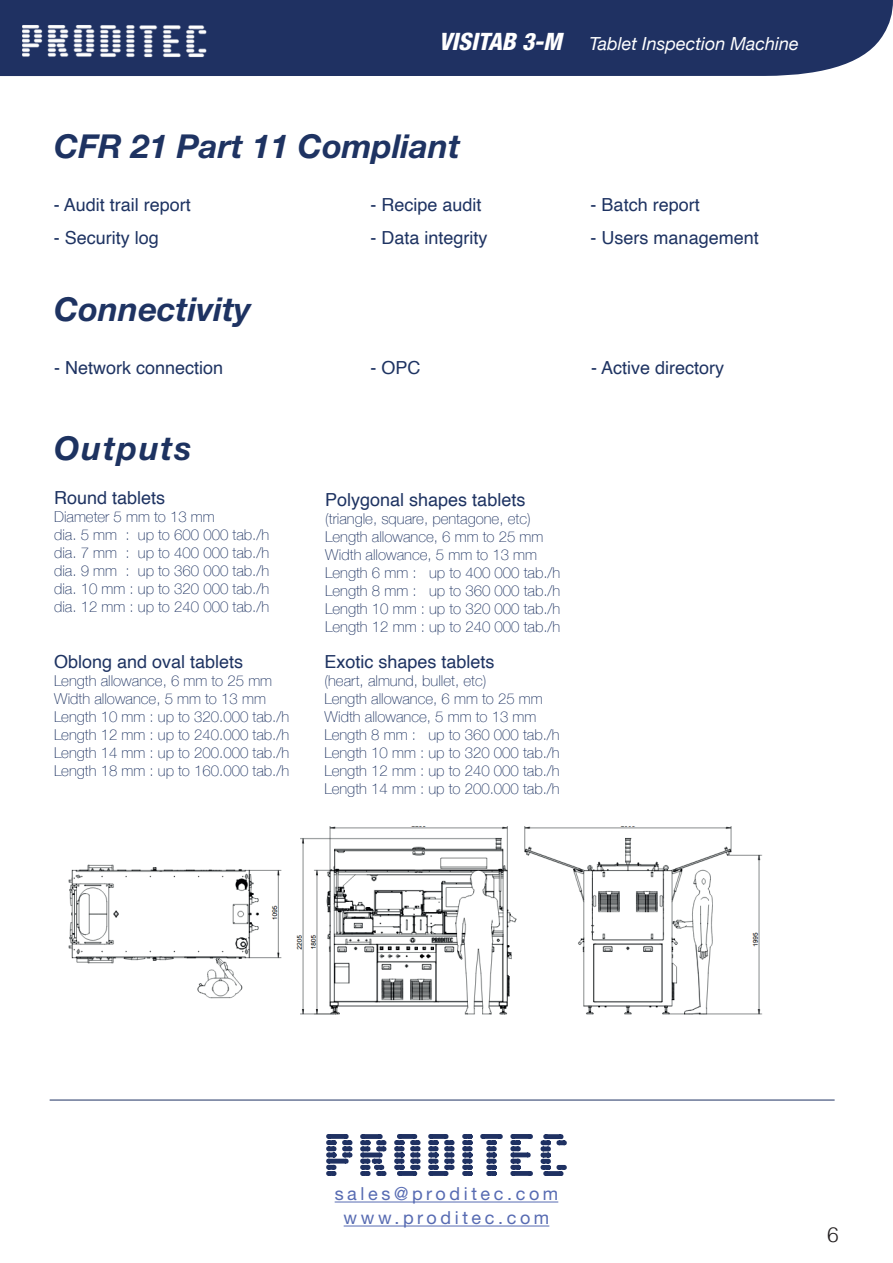
<style>
.page{position:relative;width:893px;height:1263px;background:#fff}
.page>*{position:absolute;margin:0;border:0;box-sizing:border-box;transform-origin:0 0}
.t1{font:italic 700 33px "Helvetica Neue LT Std";color:#1e3362}
.t2{font:italic 700 33px "Helvetica Neue LT Std";letter-spacing:.05em;color:#1d3260}
.t3{font:300 21px "Helvetica";color:#231f20}
.t4{font:18px "Helvetica";color:#1e3362}
.t5{font:18px/24px "Helvetica Neue LT Std";letter-spacing:.2em;color:#576bb2;text-align:center}
.t6{font:italic 18px "Helvetica Neue";color:#fff}
.t7{font:100 15px/18px "Helvetica Neue";color:#1e3362}
.s1{font-family:"Helvetica Neue LT Std";font-weight:800;font-stretch:condensed;font-size:24px}
</style>
<div class="page">
<hr style="left:335px;top:1201px;width:223px;height:1px;background:#576bb2">
<hr style="left:344px;top:1225px;width:205px;height:1px;background:#576bb2">
<hr style="left:50px;top:1100px;width:785px;height:1px;background:#1f3162">
<svg style="left:326px;top:1134px;width:241px;height:42px"></svg>
<img style="left:68px;top:826px;width:695px;height:189px">
<div style="left:347px;top:0;width:546px;height:76px;background:#1f3162"></div>
<img style="left:0;top:0;width:347px;height:76px">
<p class="t6" style="left:439px;top:31px;width:362px"><span class="s1">VISITAB 3-M</span> Tablet Inspection Machine</p>
<h1 class="t1" style="left:54px;top:126px;width:408px">CFR 21 Part 11 Compliant</h1>
<p class="t4" style="left:54px;top:191px;width:139px">- Audit trail report</p>
<p class="t4" style="left:54px;top:224px;width:107px">- Security log</p>
<p class="t4" style="left:370px;top:191px;width:113px">- Recipe audit</p>
<p class="t4" style="left:370px;top:224px;width:119px">- Data integrity</p>
<p class="t4" style="left:591px;top:191px;width:111px">- Batch report</p>
<p class="t4" style="left:591px;top:224px;width:170px">- Users management</p>
<h1 class="t1" style="left:54px;top:289px;width:199px">Connectivity</h1>
<p class="t4" style="left:54px;top:354px;width:171px">- Network connection</p>
<p class="t4" style="left:370px;top:354px;width:52px">- OPC</p>
<p class="t4" style="left:591px;top:354px;width:135px">- Active directory</p>
<h1 class="t2" style="left:54px;top:428px;width:139px">Outputs</h1>
<p class="t4" style="left:54px;top:484px;width:113px">Round tablets</p>
<p class="t7" style="left:54px;top:507px;width:217px">Diameter 5 mm to 13 mm<br>dia. 5 mm : up to 600 000 tab./h dia. 7 mm : up to 400 000 tab./h dia. 9 mm : up to 360 000 tab./h dia. 10 mm : up to 320 000 tab./h dia. 12 mm : up to 240 000 tab./h</p>
<p class="t4" style="left:54px;top:648px;width:191px">Oblong and oval tablets</p>
<p class="t7" style="left:54px;top:671px;width:237px">Length allowance, 6 mm to 25 mm<br>Width allowance, 5 mm to 13 mm<br>Length 10 mm : up to 320.000 tab./h<br>Length 12 mm : up to 240.000 tab./h<br>Length 14 mm : up to 200.000 tab./h<br>Length 18 mm : up to 160.000 tab./h</p>
<p class="t4" style="left:325px;top:485px;width:202px">Polygonal shapes tablets</p>
<p class="t7" style="left:325px;top:509px;width:237px">(triangle, square, pentagone, etc)<br>Length allowance, 6 mm to 25 mm<br>Width allowance, 5 mm to 13 mm<br>Length 6 mm : up to 400 000 tab./h<br>Length 8 mm : up to 360 000 tab./h<br>Length 10 mm : up to 320 000 tab./h<br>Length 12 mm : up to 240 000 tab./h</p>
<p class="t4" style="left:324px;top:648px;width:172px">Exotic shapes tablets</p>
<p class="t7" style="left:324px;top:671px;width:237px">(heart, almund, bullet, etc)<br>Length allowance, 6 mm to 25 mm<br>Width allowance, 5 mm to 13 mm<br>Length 8 mm : up to 360 000 tab./h<br>Length 10 mm : up to 320 000 tab./h<br>Length 12 mm : up to 240 000 tab./h<br>Length 14 mm : up to 200.000 tab./h</p>
<p class="t5" style="left:335px;top:1181px;width:225px">sales@proditec.com www.proditec.com</p>
<h2 class="t3" style="left:827px;top:1217px;width:13px">6</h2>
</div>
